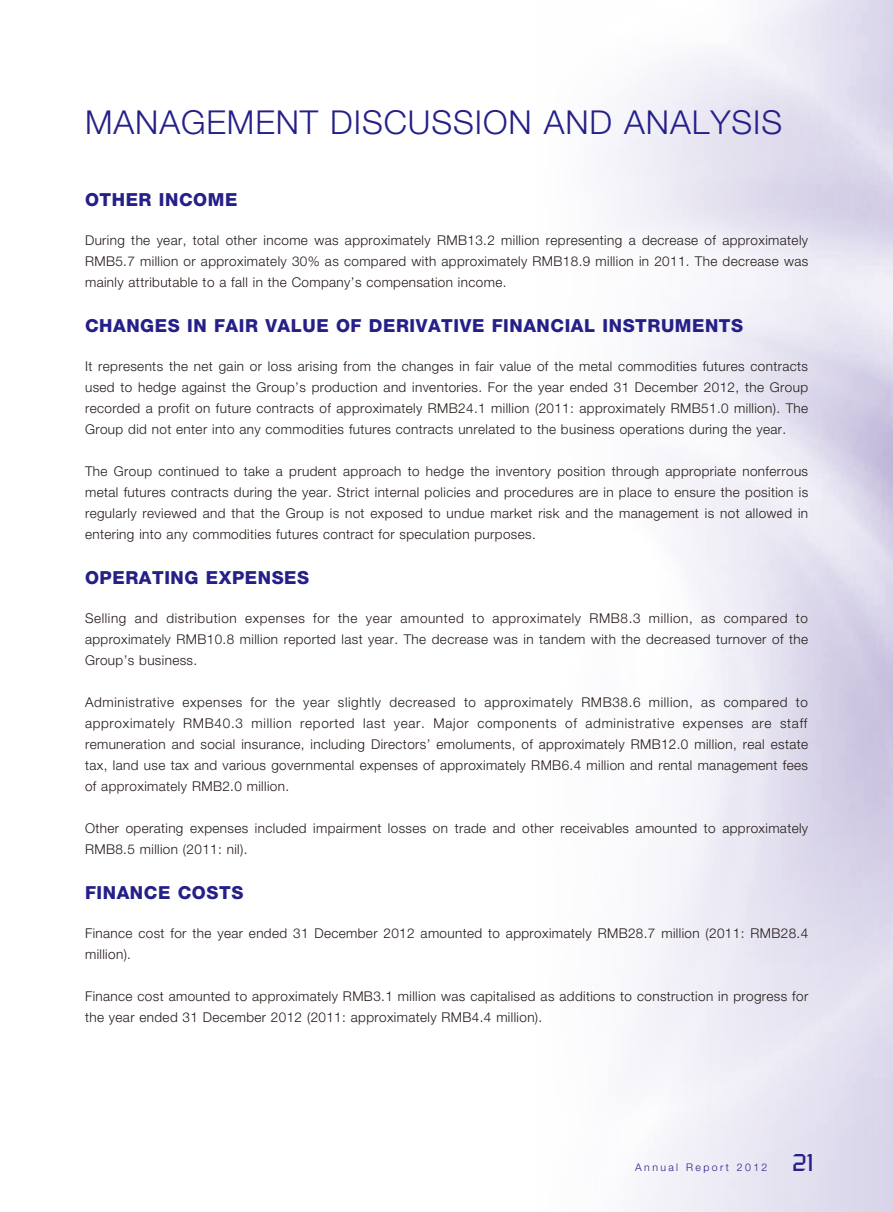
<style>
.page{position:relative;width:893px;height:1212px;background:#fff}
.page>*{position:absolute;margin:0;border:0;box-sizing:border-box;transform-origin:0 0}
.t1{font:300 33px "Helvetica Neue LT Std";letter-spacing:.03em;color:#252088}
.t2{font:24px "Russell Square Std";color:#252088}
.t3{font:800 18px "Helvetica Neue LT Std";letter-spacing:.03em;color:#252088}
.t4{font:300 13.5px/21px "Helvetica Neue LT Std";letter-spacing:.03em;color:#231916;text-align:justify}
.t5{font:300 10.5px "Helvetica Neue LT Std";letter-spacing:.23em;color:#252088}
</style>
<div class="page">
<h1 class="t1" style="left:85px;top:102px;width:699px">MANAGEMENT DISCUSSION AND ANALYSIS</h1>
<h3 class="t3" style="left:85px;top:189px;width:154px">OTHER INCOME</h3>
<p class="t4" style="left:85px;top:229px;width:725px">During the year, total other income was approximately RMB13.2 million representing a decrease of approximately RMB5.7 million or approximately 30% as compared with approximately RMB18.9 million in 2011. The decrease was mainly attributable to a fall in the Company’s compensation income.</p>
<h3 class="t3" style="left:85px;top:315px;width:660px">CHANGES IN FAIR VALUE OF DERIVATIVE FINANCIAL INSTRUMENTS</h3>
<p class="t4" style="left:85px;top:355px;width:725px">It represents the net gain or loss arising from the changes in fair value of the metal commodities futures contracts used to hedge against the Group’s production and inventories. For the year ended 31 December 2012, the Group recorded a profit on future contracts of approximately RMB24.1 million (2011: approximately RMB51.0 million). The Group did not enter into any commodities futures contracts unrelated to the business operations during the year.</p>
<p class="t4" style="left:85px;top:460px;width:725px">The Group continued to take a prudent approach to hedge the inventory position through appropriate nonferrous metal futures contracts during the year. Strict internal policies and procedures are in place to ensure the position is regularly reviewed and that the Group is not exposed to undue market risk and the management is not allowed in entering into any commodities futures contract for speculation purposes.</p>
<h3 class="t3" style="left:85px;top:567px;width:226px">OPERATING EXPENSES</h3>
<p class="t4" style="left:85px;top:607px;width:725px">Selling and distribution expenses for the year amounted to approximately RMB8.3 million, as compared to approximately RMB10.8 million reported last year. The decrease was in tandem with the decreased turnover of the Group’s business.</p>
<p class="t4" style="left:85px;top:691px;width:725px">Administrative expenses for the year slightly decreased to approximately RMB38.6 million, as compared to approximately RMB40.3 million reported last year. Major components of administrative expenses are staff remuneration and social insurance, including Directors’ emoluments, of approximately RMB12.0 million, real estate tax, land use tax and various governmental expenses of approximately RMB6.4 million and rental management fees of approximately RMB2.0 million.</p>
<p class="t4" style="left:85px;top:817px;width:725px">Other operating expenses included impairment losses on trade and other receivables amounted to approximately<br>RMB8.5 million (2011: nil).</p>
<h3 class="t3" style="left:85px;top:882px;width:160px">FINANCE COSTS</h3>
<p class="t4" style="left:85px;top:922px;width:725px">Finance cost for the year ended 31 December 2012 amounted to approximately RMB28.7 million (2011: RMB28.4 million).</p>
<p class="t4" style="left:85px;top:985px;width:725px">Finance cost amounted to approximately RMB3.1 million was capitalised as additions to construction in progress for the year ended 31 December 2012 (2011: approximately RMB4.4 million).</p>
<p class="t5" style="left:635px;top:1161px;width:134px">Annual Report 2012</p>
<h2 class="t2" style="left:792px;top:1148px;width:23px">21</h2>
</div>
